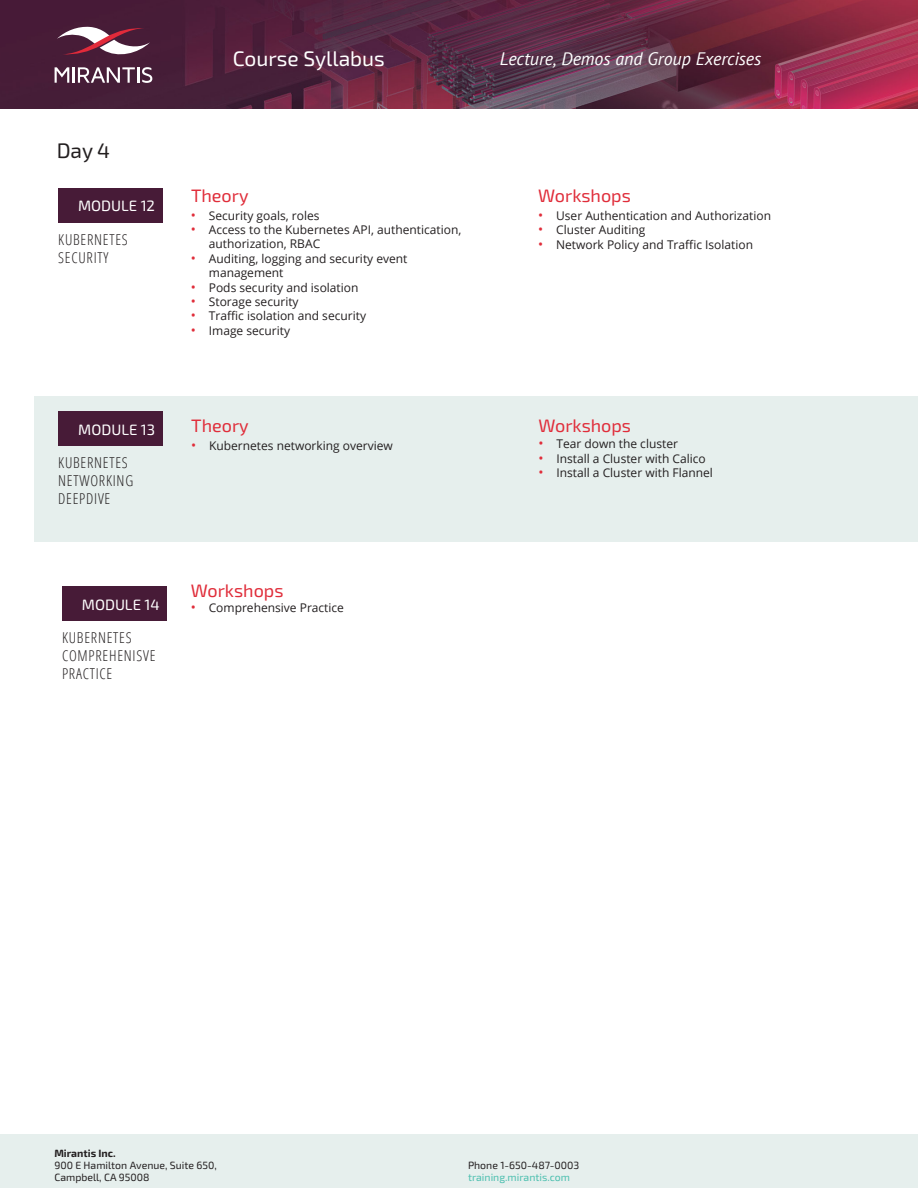
<style>
.page{position:relative;width:918px;height:1188px;background:#fff}
.page>*{position:absolute;margin:0;border:0;box-sizing:border-box;transform-origin:0 0}
.t1{font:21px "Exo 2";color:#fff}
.t2{font:21px "Exo 2";color:#231f20}
.t3{font:18px "Exo 2";color:#e02d3a}
.t4{font:italic 18px "PT Sans";letter-spacing:-.005em;color:#fff}
.t5{font:300 condensed 15px/18px "Open Sans";letter-spacing:.05em;color:#231f20}
.t6{font:15px "Exo 2";color:#fff}
.t7{font:12px/14.4px "Open Sans";color:#231f20}
.t8{font:10.5px/12.1px "Exo 2";color:#231f20}
.t9{font:10.5px "Exo 2";color:#4bbfaf}
.t10{font:700 10.5px "Exo 2";color:#231f20}
.s1{font-size:13.5px;color:#e02d3a}
</style>
<div class="page">
<div style="left:0;top:1134px;width:918px;height:54px;background:#e6efed"></div>
<img style="left:0;top:0;width:918px;height:109px">
<svg style="left:55px;top:67px;width:97px;height:16px"></svg>
<svg style="left:57px;top:27px;width:93px;height:32px"></svg>
<div style="left:58px;top:188px;width:105px;height:35px;background:#471b37"></div>
<div style="left:34px;top:396px;width:883px;height:146px;background:#e6efed"></div>
<div style="left:58px;top:411px;width:105px;height:35px;background:#471b37"></div>
<div style="left:62px;top:586px;width:104px;height:35px;background:#471b37"></div>
<h1 class="t2" style="left:57px;top:139px;width:55px">Day 4</h1>
<p class="t6" style="left:78px;top:197px;width:78px">MODULE 12</p>
<p class="t5" style="left:58px;top:230px;width:71px">KUBERNETES<br>SECURITY</p>
<p class="t6" style="left:78px;top:421px;width:78px">MODULE 13</p>
<p class="t5" style="left:58px;top:453px;width:77px">KUBERNETES<br>NETWORKING<br>DEEPDIVE</p>
<h1 class="t1" style="left:233px;top:46px;width:154px">Course Syllabus</h1>
<h2 class="t4" style="left:500px;top:47px;width:263px">Lecture, Demos and Group Exercises</h2>
<h2 class="t3" style="left:191px;top:185px;width:59px">Theory</h2>
<p class="t7" style="left:191px;top:208px;width:130px"><span class="s1">•</span> Security goals, roles</p>
<p class="t7" style="left:209px;top:222px;width:254px;text-indent:-18px"><span class="s1">•</span> Access to the Kubernetes API, authentication, authorization, RBAC</p>
<p class="t7" style="left:209px;top:251px;width:200px;text-indent:-18px"><span class="s1">•</span> Auditing, logging and security event management</p>
<p class="t7" style="left:191px;top:280px;width:169px"><span class="s1">•</span> Pods security and isolation</p>
<p class="t7" style="left:191px;top:294px;width:109px"><span class="s1">•</span> Storage security</p>
<p class="t7" style="left:191px;top:309px;width:177px"><span class="s1">•</span> Traffic isolation and security</p>
<p class="t7" style="left:191px;top:323px;width:101px"><span class="s1">•</span> Image security</p>
<h2 class="t3" style="left:191px;top:415px;width:59px">Theory</h2>
<p class="t7" style="left:191px;top:438px;width:203px"><span class="s1">•</span> Kubernetes networking overview</p>
<h2 class="t3" style="left:538px;top:185px;width:94px">Workshops</h2>
<p class="t7" style="left:538px;top:208px;width:234px"><span class="s1">•</span> User Authentication and Authorization</p>
<p class="t7" style="left:538px;top:222px;width:109px"><span class="s1">•</span> Cluster Auditing</p>
<p class="t7" style="left:538px;top:237px;width:216px"><span class="s1">•</span> Network Policy and Traffic Isolation</p>
<h2 class="t3" style="left:538px;top:415px;width:94px">Workshops</h2>
<p class="t7" style="left:538px;top:437px;width:141px"><span class="s1">•</span> Tear down the cluster</p>
<p class="t7" style="left:538px;top:451px;width:169px"><span class="s1">•</span> Install a Cluster with Calico</p>
<p class="t7" style="left:538px;top:465px;width:176px"><span class="s1">•</span> Install a Cluster with Flannel</p>
<h2 class="t3" style="left:191px;top:581px;width:94px">Workshops</h2>
<p class="t6" style="left:82px;top:596px;width:79px">MODULE 14</p>
<p class="t7" style="left:191px;top:600px;width:155px"><span class="s1">•</span> Comprehensive Practice</p>
<p class="t5" style="left:62px;top:628px;width:95px">KUBERNETES<br>COMPREHENISVE<br>PRACTICE</p>
<p class="t10" style="left:54px;top:1147px;width:63px">Mirantis Inc.</p>
<p class="t8" style="left:54px;top:1160px;width:164px">900 E Hamilton Avenue, Suite 650,<br>Campbell, CA 95008</p>
<p class="t8" style="left:468px;top:1159px;width:113px">Phone 1-650-487-0003</p>
<p class="t9" style="left:468px;top:1171px;width:104px">training.mirantis.com</p>
</div>
